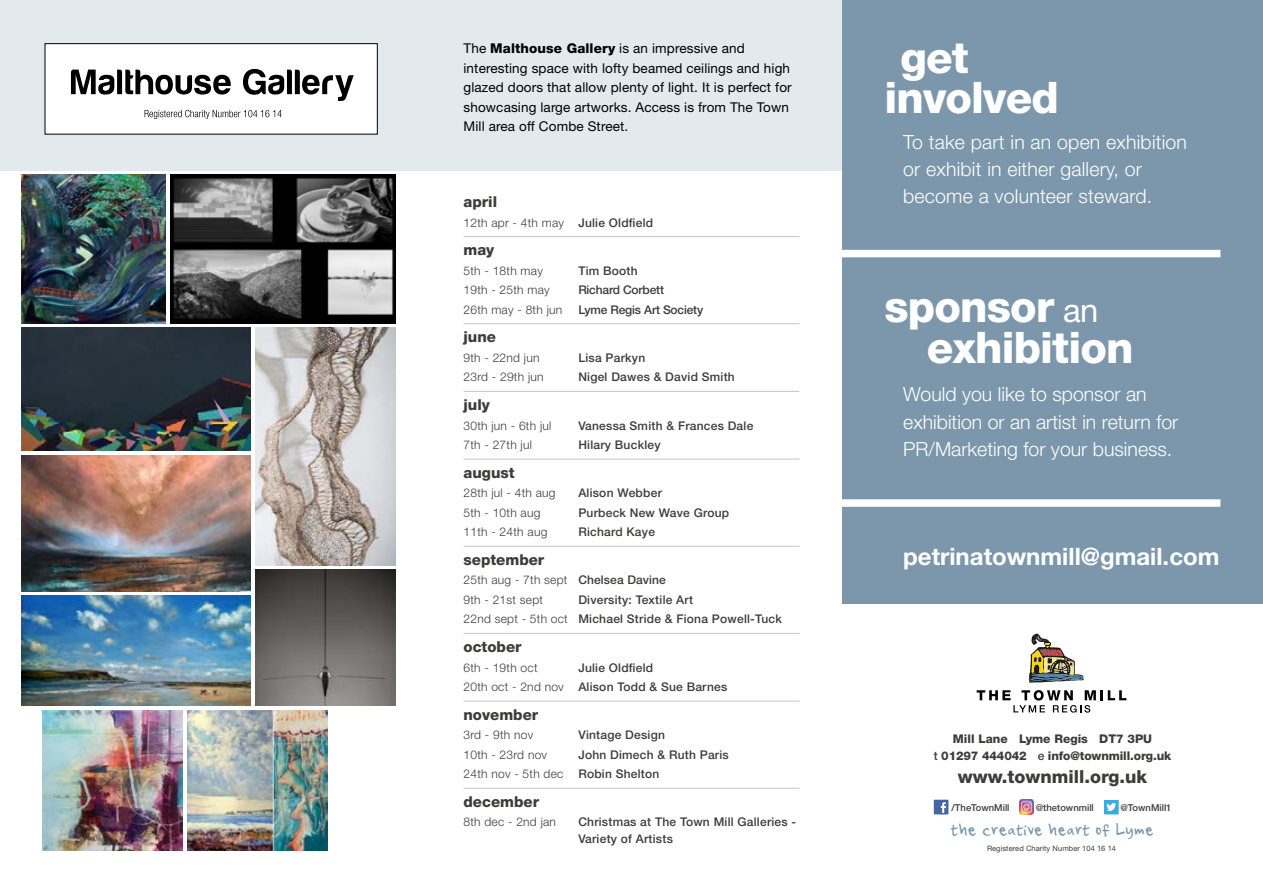
<style>
.page{position:relative;width:1263px;height:893px;background:#fff}
.page>*{position:absolute;margin:0;border:0;box-sizing:border-box;transform-origin:0 0}
.t1{font:800 43.5px/40.3px "Helvetica Neue";letter-spacing:-.02em;color:#fff}
.t2{font:700 24px "Helvetica Neue";color:#fff}
.t3{font:300 19.5px/27px "Helvetica Neue";color:#fff}
.t4{font:18px "Ampersand";letter-spacing:.01em;color:#7c97ab}
.t5{font:800 18px "Helvetica Neue";color:#3c3c3b}
.t6{font:800 15px "Helvetica Neue";color:#3c3c3b}
.t7{font:13.5px/19.5px "Helvetica Neue";letter-spacing:.01em;color:#000}
.t8{font:500 12px/19.5px "Helvetica Neue";letter-spacing:.02em;color:#3c3c3b}
.t9{font:300 12px/19.5px "Helvetica Neue";letter-spacing:.02em;color:#3c3c3b}
.t10{font:800 12px/17.7px "Helvetica Neue";letter-spacing:-.01em;color:#3c3c3b;text-align:center}
.t11{font:500 12px "Helvetica Neue";letter-spacing:-.015em;color:#3c3c3b}
.t12{font:500 9.45px "Helvetica Neue";color:#3c3c3b}
.t13{font:7.5px "Helvetica Neue";letter-spacing:.01em;color:#3c3c3b}
.s1{font-weight:800}
.s2{font-weight:500}
.s3{font-weight:300}
.s4{font-weight:400;font-size:32.85px}
</style>
<div class="page">
<div style="left:842px;top:0;width:421px;height:604px;background:#7c97ab"></div>
<div style="left:0;top:0;width:842px;height:170px;background:#e3eaee"></div>
<hr style="left:463px;top:236px;width:336px;height:1px;background:#c6c6c6">
<hr style="left:463px;top:323px;width:336px;height:1px;background:#c6c6c6">
<hr style="left:463px;top:391px;width:336px;height:1px;background:#c6c6c6">
<hr style="left:463px;top:459px;width:336px;height:1px;background:#c6c6c6">
<hr style="left:463px;top:546px;width:336px;height:1px;background:#c6c6c6">
<hr style="left:463px;top:633px;width:336px;height:1px;background:#c6c6c6">
<hr style="left:463px;top:701px;width:336px;height:1px;background:#c6c6c6">
<hr style="left:463px;top:788px;width:336px;height:1px;background:#c6c6c6">
<div style="left:45px;top:44px;width:332px;height:90px;background:#fff"></div>
<div style="left:45px;top:43px;width:333px;height:91px;border:1px solid #000"></div>
<svg style="left:71px;top:70px;width:160px;height:25px"></svg>
<svg style="left:243px;top:69px;width:111px;height:32px"></svg>
<svg style="left:145px;top:110px;width:137px;height:9px"></svg>
<svg style="left:934px;top:800px;width:14px;height:14px"></svg>
<img style="left:1019px;top:800px;width:15px;height:14px">
<svg style="left:1104px;top:800px;width:15px;height:14px"></svg>
<img style="left:21px;top:174px;width:145px;height:149px">
<img style="left:170px;top:174px;width:225px;height:149px">
<img style="left:21px;top:455px;width:230px;height:136px">
<img style="left:43px;top:710px;width:140px;height:140px">
<img style="left:187px;top:710px;width:140px;height:140px">
<img style="left:21px;top:595px;width:230px;height:111px">
<img style="left:21px;top:327px;width:230px;height:124px">
<img style="left:255px;top:570px;width:140px;height:136px">
<img style="left:255px;top:327px;width:140px;height:239px">
<div style="left:842px;top:250px;width:378px;height:7px;background:#fff"></div>
<div style="left:842px;top:499px;width:378px;height:8px;background:#fff"></div>
<svg style="left:1029px;top:634px;width:55px;height:49px"></svg>
<svg style="left:977px;top:690px;width:149px;height:23px"></svg>
<p class="t7" style="left:463px;top:38px;width:330px">The <span class="s1">Malthouse Gallery</span> is an impressive and interesting space with lofty beamed ceilings and high glazed doors that allow plenty of light. It is perfect for showcasing large artworks. Access is from The Town Mill area off Combe Street.</p>
<p class="t6" style="left:463px;top:193px;width:35px">april</p>
<p class="t9" style="left:463px;top:212px;width:191px">12th apr - 4th may <span class="s2">Julie Oldfield</span></p>
<p class="t6" style="left:463px;top:241px;width:32px">may</p>
<p class="t9" style="left:463px;top:260px;width:81px">5th - 18th may</p>
<p class="t8" style="left:578px;top:261px;width:61px">Tim Booth</p>
<p class="t9" style="left:463px;top:280px;width:88px">19th - 25th may</p>
<p class="t11" style="left:578px;top:283px;width:87px">Richard Corbett</p>
<p class="t9" style="left:463px;top:299px;width:100px">26th may - 8th jun</p>
<p class="t11" style="left:578px;top:302px;width:126px">Lyme Regis Art Society</p>
<p class="t6" style="left:463px;top:328px;width:34px">june</p>
<p class="t9" style="left:463px;top:348px;width:78px">9th - 22nd jun</p>
<p class="t8" style="left:578px;top:348px;width:68px">Lisa Parkyn</p>
<p class="t9" style="left:463px;top:367px;width:82px">23rd - 29th jun</p>
<p class="t8" style="left:578px;top:367px;width:158px">Nigel Dawes &amp; David Smith</p>
<p class="t6" style="left:463px;top:396px;width:28px">july</p>
<p class="t9" style="left:463px;top:415px;width:89px">30th jun - 6th jul</p>
<p class="t8" style="left:578px;top:415px;width:176px">Vanessa Smith &amp; Frances Dale</p>
<p class="t9" style="left:463px;top:435px;width:70px">7th - 27th jul</p>
<p class="t8" style="left:578px;top:435px;width:84px">Hilary Buckley</p>
<p class="t6" style="left:463px;top:463px;width:53px">august</p>
<p class="t9" style="left:463px;top:483px;width:94px">28th jul - 4th aug</p>
<p class="t8" style="left:578px;top:483px;width:85px">Alison Webber</p>
<p class="t9" style="left:463px;top:502px;width:78px">5th - 10th aug</p>
<p class="t8" style="left:578px;top:503px;width:152px">Purbeck New Wave Group</p>
<p class="t9" style="left:463px;top:522px;width:85px">11th - 24th aug</p>
<p class="t8" style="left:578px;top:522px;width:78px">Richard Kaye</p>
<p class="t6" style="left:463px;top:551px;width:82px">september</p>
<p class="t9" style="left:463px;top:570px;width:204px">25th aug - 7th sept <span class="s2">Chelsea Davine<br></span>9th - 21st sept</p>
<p class="t8" style="left:463px;top:590px;width:320px;text-indent:115px">Diversity: Textile Art<br><span class="s3">22nd sept - 5th oct</span> Michael Stride &amp; Fiona Powell-Tuck</p>
<p class="t6" style="left:463px;top:638px;width:60px">october</p>
<p class="t9" style="left:463px;top:657px;width:76px">6th - 19th oct</p>
<p class="t8" style="left:463px;top:657px;width:265px;text-indent:115px">Julie Oldfield<br><span class="s3">20th oct - 2nd nov</span> Alison Todd &amp; Sue Barnes</p>
<p class="t6" style="left:463px;top:705px;width:76px">november</p>
<p class="t9" style="left:463px;top:725px;width:71px">3rd - 9th nov</p>
<p class="t8" style="left:578px;top:725px;width:88px">Vintage Design</p>
<p class="t9" style="left:463px;top:744px;width:85px">10th - 23rd nov</p>
<p class="t8" style="left:463px;top:745px;width:267px;text-indent:115px">John Dimech &amp; Ruth Paris<br><span class="s3">24th nov - 5th dec</span> Robin Shelton</p>
<p class="t6" style="left:463px;top:793px;width:77px">december</p>
<p class="t9" style="left:463px;top:812px;width:94px">8th dec - 2nd jan</p>
<p class="t8" style="left:578px;top:814px;width:219px;line-height:16.5px">Christmas at The Town Mill Galleries -<br>Variety of Artists</p>
<h1 class="t1" style="left:884px;top:37px;width:176px;text-indent:16px">get involved</h1>
<h3 class="t3" style="left:903px;top:128px;width:285px">To take part in an open exhibition or exhibit in either gallery, or become a volunteer steward.</h3>
<h1 class="t1" style="left:927px;top:287px;width:208px;text-indent:-42px">sponsor <span class="s4">an </span>exhibition</h1>
<h3 class="t3" style="left:903px;top:381px;width:277px">Would you like to sponsor an exhibition or an artist in return for<br>PR/Marketing for your business.</h3>
<h2 class="t2" style="left:903px;top:541px;width:318px">petrinatownmill@gmail.com</h2>
<p class="t10" style="left:934px;top:729px;width:239px">Mill Lane Lyme Regis DT7 3PU<br><span class="s2">t</span> 01297 444042 <span class="s2">e</span> info@townmill.org.uk</p>
<h3 class="t5" style="left:958px;top:765px;width:191px">www.townmill.org.uk</h3>
<h3 class="t4" style="left:951px;top:821px;width:204px">the creative heart of Lyme</h3>
<p class="t12" style="left:951px;top:802px;width:60px">/TheTownMill</p>
<p class="t12" style="left:1036px;top:802px;width:60px">@thetownmill</p>
<p class="t12" style="left:1120px;top:802px;width:53px">@TownMill1</p>
<p class="t13" style="left:987px;top:844px;width:131px">Registered Charity Number 104 16 14</p>
</div>
